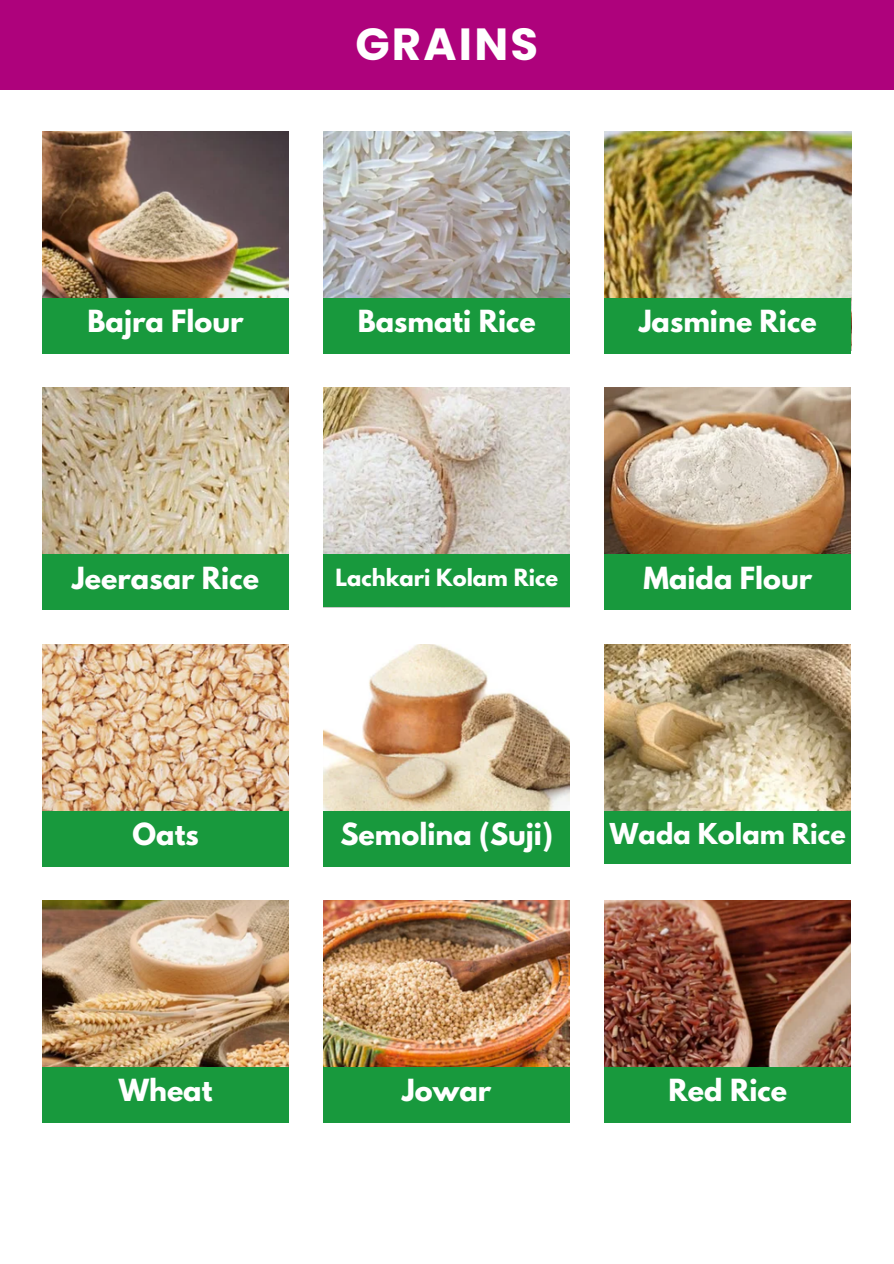
<style>
.page{position:relative;width:894px;height:1264px;background:#fff}
.page>*{position:absolute;margin:0;border:0;box-sizing:border-box;transform-origin:0 0}
.t1{font:700 45px "Poppins";letter-spacing:.05em;color:#fff}
.t2{font:700 27px "League Spartan";color:#fff}
.t3{font:700 25.5px "League Spartan";color:#fff}
.t4{font:700 21px "League Spartan";color:#fff}
</style>
<div class="page">
<div style="left:0;top:0;width:893px;height:89px;background:#ae027c"></div>
<img style="left:43px;top:131px;width:245px;height:167px">
<img style="left:43px;top:388px;width:245px;height:167px">
<img style="left:43px;top:644px;width:245px;height:167px">
<img style="left:43px;top:900px;width:245px;height:167px">
<img style="left:323px;top:131px;width:246px;height:167px">
<img style="left:323px;top:388px;width:246px;height:167px">
<img style="left:323px;top:644px;width:246px;height:167px">
<img style="left:323px;top:900px;width:246px;height:167px">
<img style="left:604px;top:131px;width:247px;height:220px">
<img style="left:604px;top:388px;width:246px;height:167px">
<img style="left:604px;top:644px;width:246px;height:167px">
<img style="left:604px;top:900px;width:246px;height:167px">
<div style="left:43px;top:298px;width:246px;height:56px;background:#18993d"></div>
<div style="left:43px;top:555px;width:246px;height:55px;background:#18993d"></div>
<div style="left:323px;top:298px;width:246px;height:56px;background:#18993d"></div>
<div style="left:323px;top:555px;width:246px;height:52px;background:#18993d"></div>
<div style="left:604px;top:298px;width:246px;height:56px;background:#18993d"></div>
<div style="left:604px;top:555px;width:246px;height:55px;background:#18993d"></div>
<div style="left:43px;top:811px;width:246px;height:55px;background:#18993d"></div>
<div style="left:43px;top:1067px;width:246px;height:55px;background:#18993d"></div>
<div style="left:323px;top:811px;width:246px;height:55px;background:#18993d"></div>
<div style="left:323px;top:1067px;width:246px;height:55px;background:#18993d"></div>
<div style="left:604px;top:811px;width:246px;height:52px;background:#18993d"></div>
<div style="left:604px;top:1067px;width:246px;height:55px;background:#18993d"></div>
<h2 class="t1" style="left:355px;top:13px;width:184px">GRAINS</h2>
<h2 class="t2" style="left:88px;top:308px;width:157px">Bajra Flour</h2>
<h2 class="t2" style="left:357px;top:308px;width:179px">Basmati Rice</h2>
<h2 class="t2" style="left:638px;top:308px;width:179px">Jasmine Rice</h2>
<p class="t2" style="left:72px;top:564px;width:188px">Jeerasar Rice</p>
<p class="t4" style="left:335px;top:567px;width:224px">Lachkari Kolam Rice</p>
<p class="t2" style="left:643px;top:564px;width:170px">Maida Flour</p>
<h2 class="t2" style="left:132px;top:820px;width:68px">Oats</h2>
<p class="t2" style="left:119px;top:1077px;width:95px">Wheat</p>
<h2 class="t2" style="left:340px;top:820px;width:214px">Semolina (Suji)</h2>
<h2 class="t3" style="left:609px;top:820px;width:237px">Wada Kolam Rice</h2>
<p class="t2" style="left:402px;top:1077px;width:90px">Jowar</p>
<p class="t2" style="left:668px;top:1077px;width:120px">Red Rice</p>
</div>
